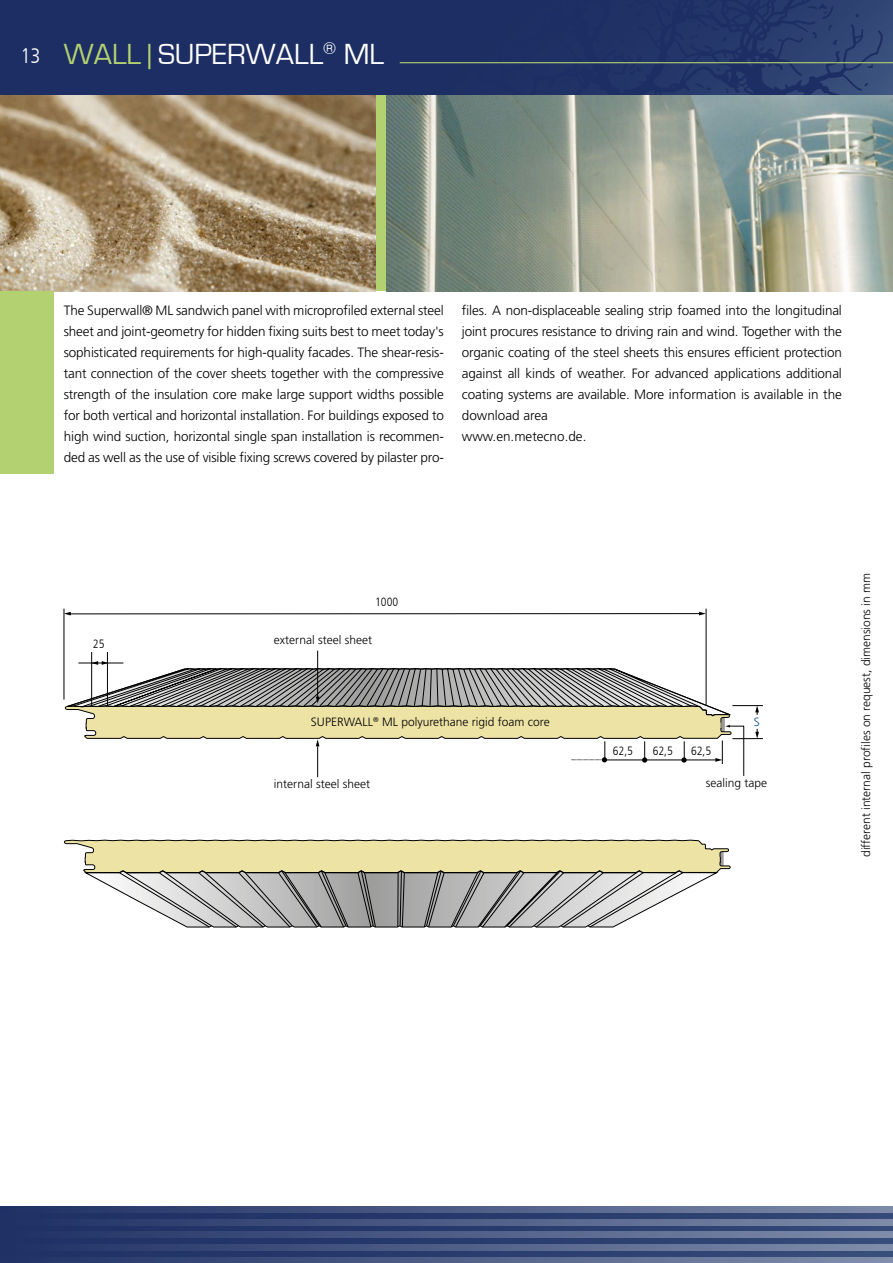
<style>
.page{position:relative;width:893px;height:1263px;background:#fff}
.page>*{position:absolute;margin:0;border:0;box-sizing:border-box;transform-origin:0 0}
.t1{font:30px "Eurostile";color:#fff}
.t2{font:300 condensed 21px "Frutiger LT";color:#fff}
.t3{font:300 13.5px/21px "Frutiger LT Pro";letter-spacing:-.01em;color:#000;text-align:justify}
.t4{font:300 12px "Frutiger LT Pro";color:#000}
.t5{font:300 condensed 12px "Frutiger LT";color:#000}
.t6{font:300 12px "Frutiger LT Pro";color:#004b93}
.s1{color:#b4d171}
</style>
<div class="page">
<svg style="left:16px;top:0;width:877px;height:96px;background:#213366"></svg>
<svg style="left:0;top:1213px;width:893px;height:44px;background:#2c3f70"></svg>
<svg style="left:0;top:1206px;width:893px;height:7px;background:#4c5c85"></svg>
<svg style="left:0;top:1219px;width:893px;height:6px;background:#4d5c86"></svg>
<svg style="left:0;top:1232px;width:893px;height:6px;background:#4e5d86"></svg>
<svg style="left:0;top:1244px;width:893px;height:6px;background:#4e5e87"></svg>
<svg style="left:0;top:1257px;width:893px;height:6px;background:#4f5f87"></svg>
<img style="left:0;top:96px;width:375px;height:195px">
<img style="left:386px;top:96px;width:507px;height:195px">
<div style="left:0;top:291px;width:53px;height:183px;background:#b4d171"></div>
<hr style="left:400px;top:62px;width:493px;height:1px;background:#b4d171">
<svg style="left:64px;top:839px;width:667px;height:89px"></svg>
<hr style="left:69px;top:613px;width:633px;height:1px;background:#000">
<hr style="left:706px;top:609px;width:1px;height:96px;background:#000">
<hr style="left:64px;top:609px;width:1px;height:90px;background:#000">
<svg style="left:699px;top:612px;width:7px;height:3px"></svg>
<svg style="left:64px;top:612px;width:7px;height:3px"></svg>
<hr style="left:732px;top:738px;width:31px;height:1px;background:#000">
<hr style="left:732px;top:705px;width:31px;height:1px;background:#000">
<svg style="left:755px;top:705px;width:4px;height:10px"></svg>
<svg style="left:755px;top:729px;width:4px;height:10px"></svg>
<hr style="left:317px;top:651px;width:1px;height:48px;background:#000">
<hr style="left:317px;top:746px;width:1px;height:31px;background:#000">
<hr style="left:107px;top:652px;width:1px;height:53px;background:#000">
<hr style="left:91px;top:652px;width:1px;height:53px;background:#000">
<svg style="left:65px;top:661px;width:679px;height:115px"></svg>
<h2 class="t2" style="left:21px;top:44px;width:22px">13</h2>
<h1 class="t1" style="left:64px;top:38px;width:322px"><span class="s1">WALL |</span> SUPERWALL<sup>®</sup> ML</h1>
<p class="t3" style="left:64px;top:300px;width:382px">The Superwall® ML sandwich panel with microprofiled external steel sheet and joint-geometry for hidden fixing suits best to meet today's sophisticated requirements for high-quality facades. The shear-resis&shy;tant connection of the cover sheets together with the compressive strength of the insulation core make large support widths possible for both vertical and horizontal installation. For buildings exposed to high wind suction, horizontal single span installation is recommen&shy;ded as well as the use of visible fixing screws covered by pilaster pro-</p>
<p class="t3" style="left:462px;top:300px;width:382px;text-align:left">files. A non-displaceable sealing strip foamed into the longitudinal joint procures resistance to driving rain and wind. Together with the organic coating of the steel sheets this ensures efficient protection against all kinds of weather. For advanced applications additional coating systems are available. More information is available in the download area<br>www.en.metecno.de.</p>
<p class="t5" style="left:93px;top:637px;width:13px">25</p>
<p class="t5" style="left:375px;top:595px;width:25px">1000</p>
<p class="t4" style="left:274px;top:633px;width:100px">external steel sheet</p>
<p class="t4" style="left:311px;top:715px;width:240px">SUPERWALL<sup>®</sup> ML polyurethane rigid foam core</p>
<p class="t4" style="left:274px;top:777px;width:98px">internal steel sheet</p>
<p class="t5" style="left:613px;top:744px;width:22px">62,5</p>
<p class="t5" style="left:653px;top:744px;width:22px">62,5</p>
<p class="t5" style="left:691px;top:744px;width:22px">62,5</p>
<p class="t6" style="left:754px;top:715px;width:7px">S</p>
<p class="t4" style="left:706px;top:776px;width:63px">sealing tape</p>
<p class="t4" style="left:859px;top:857px;width:285px;rotate:-90deg">different internal profiles on request, dimensions in mm</p>
</div>
